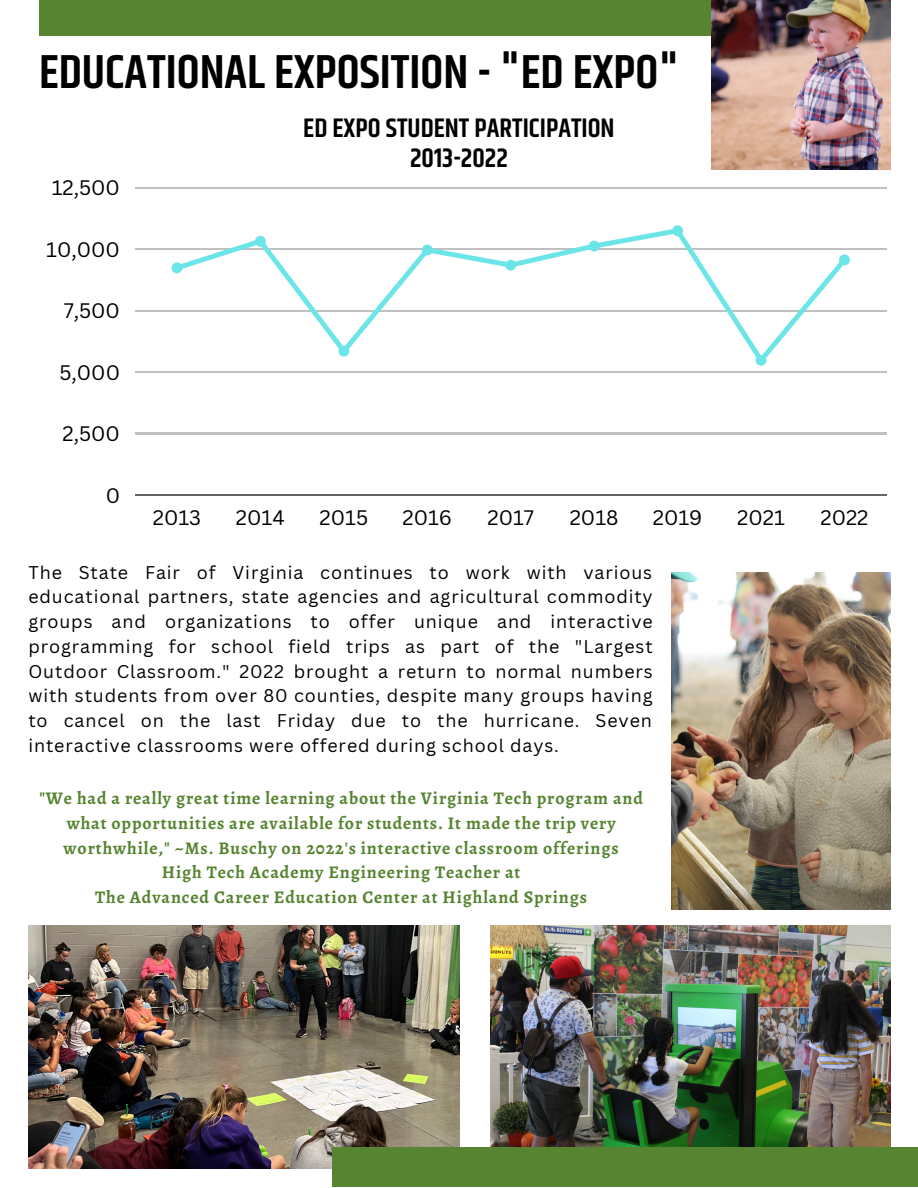
<style>
.page{position:relative;width:918px;height:1188px;background:#fff}
.page>*{position:absolute;margin:0;border:0;box-sizing:border-box;transform-origin:0 0}
.t1{font:600 48px "Khand";color:#000}
.t2{font:600 27px/29.2px "Khand";color:#000;text-align:center}
.t3{font:20.4px "Canva Sans";color:#000}
.t4{font:17.85px/24.8px "Canva Sans";letter-spacing:.05em;color:#000;text-align:justify}
.t5{font:700 17.85px/24.8px "Alegreya";letter-spacing:.05em;color:#568431;text-align:center}
</style>
<div class="page">
<div style="left:39px;top:0;width:704px;height:35px;background:#568431"></div>
<img style="left:711px;top:0;width:180px;height:169px">
<img style="left:28px;top:925px;width:431px;height:243px">
<img style="left:490px;top:925px;width:401px;height:222px">
<div style="left:332px;top:1147px;width:586px;height:40px;background:#568431"></div>
<hr style="left:135px;top:187px;width:751px;height:1px;background:#000">
<hr style="left:135px;top:249px;width:751px;height:1px;background:#000">
<hr style="left:135px;top:310px;width:751px;height:1px;background:#000">
<hr style="left:135px;top:372px;width:751px;height:1px;background:#000">
<hr style="left:135px;top:433px;width:751px;height:1px;background:#000">
<hr style="left:135px;top:494px;width:751px;height:1px;background:#000">
<svg style="left:172px;top:225px;width:678px;height:141px"></svg>
<img style="left:671px;top:572px;width:220px;height:338px">
<h1 class="t1" style="left:39px;top:38px;width:642px">EDUCATIONAL EXPOSITION - "ED EXPO"</h1>
<p class="t3" style="left:52px;top:174px;width:70px">12,500</p>
<p class="t3" style="left:46px;top:235px;width:75px">10,000</p>
<p class="t3" style="left:64px;top:296px;width:58px">7,500</p>
<p class="t3" style="left:59px;top:358px;width:62px">5,000</p>
<p class="t3" style="left:63px;top:419px;width:59px">2,500</p>
<p class="t3" style="left:106px;top:481px;width:16px">0</p>
<h2 class="t2" style="left:303px;top:115px;width:313px">ED EXPO STUDENT PARTICIPATION<br>2013-2022</h2>
<p class="t3" style="left:153px;top:503px;width:50px">2013</p>
<p class="t3" style="left:236px;top:503px;width:50px">2014</p>
<p class="t3" style="left:320px;top:503px;width:50px">2015</p>
<p class="t3" style="left:402px;top:503px;width:51px">2016</p>
<p class="t3" style="left:487px;top:503px;width:48px">2017</p>
<p class="t3" style="left:570px;top:503px;width:50px">2018</p>
<p class="t3" style="left:653px;top:503px;width:51px">2019</p>
<p class="t3" style="left:737px;top:503px;width:49px">2021</p>
<p class="t3" style="left:820px;top:503px;width:50px">2022</p>
<p class="t4" style="left:28px;top:559px;width:626px">The State Fair of Virginia continues to work with various educational partners, state agencies and agricultural commodity groups and organizations to offer unique and interactive programming for school field trips as part of the "Largest Outdoor Classroom." 2022 brought a return to normal numbers with students from over 80 counties, despite many groups having to cancel on the last Friday due to the hurricane. Seven interactive classrooms were offered during school days.</p>
<p class="t5" style="left:39px;top:786px;width:605px">"We had a really great time learning about the Virginia Tech program and what opportunities are available for students. It made the trip very worthwhile," ~Ms. Buschy on 2022's interactive classroom offerings<br>High Tech Academy Engineering Teacher at<br>The Advanced Career Education Center at Highland Springs</p>
</div>
